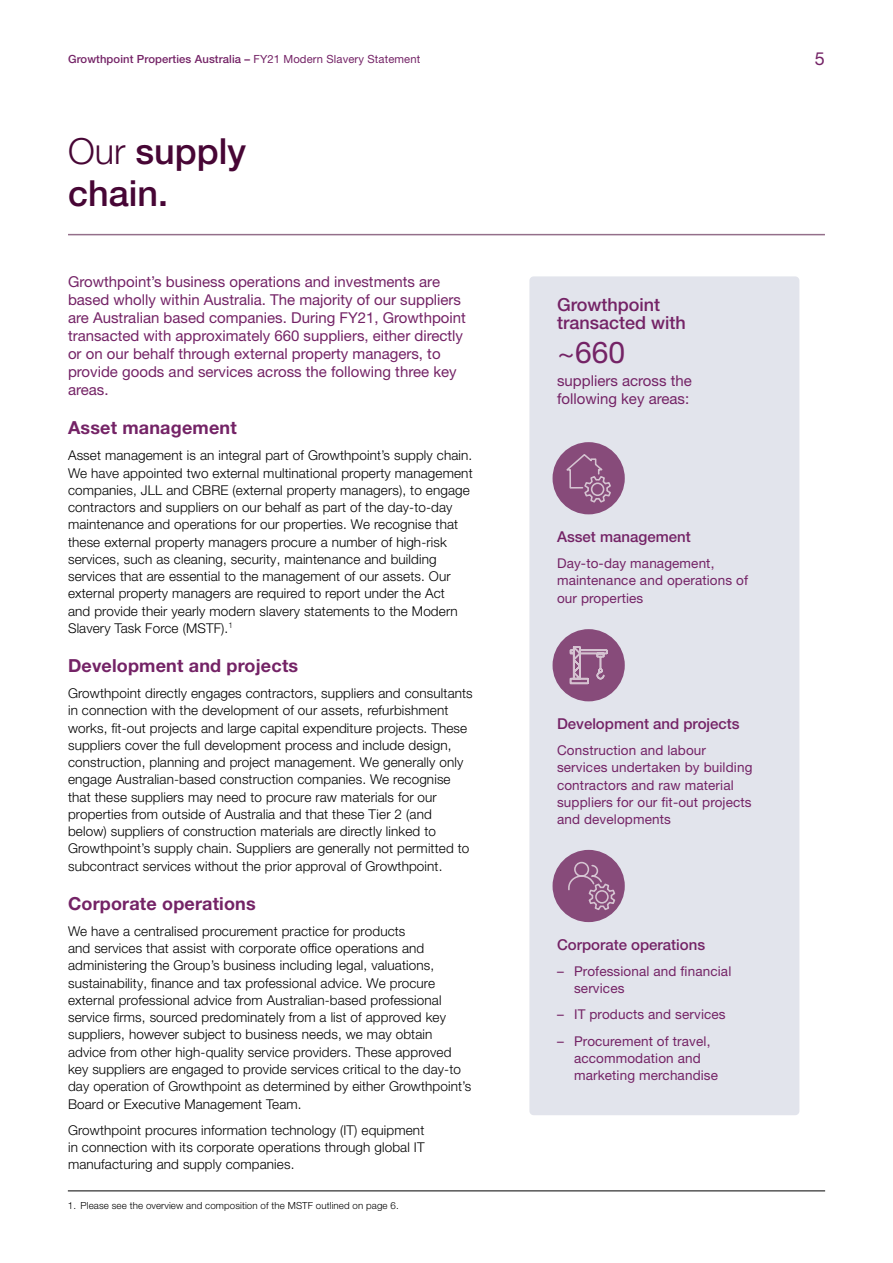
<style>
.page{position:relative;width:893px;height:1263px;background:#fff}
.page>*{position:absolute;margin:0;border:0;box-sizing:border-box;transform-origin:0 0}
.t1{font:500 36px/42px "Helvetica Neue LT Pro";color:#470635}
.t2{font:30px "Helvetica Neue LT Pro";color:#742366}
.t3{font:700 18px "Helvetica Neue LT Pro";letter-spacing:.01em;color:#742366}
.t4{font:500 18px/18px "Helvetica Neue LT Pro";color:#742366}
.t5{font:18px "Helvetica Neue LT Pro";color:#742366}
.t6{font:15px/18px "Helvetica Neue LT Pro";color:#742366}
.t7{font:500 15px "Helvetica Neue LT Pro";color:#742366}
.t8{font:300 13.5px/17.2px "Helvetica Neue LT Pro";letter-spacing:.01em;color:#000}
.t9{font:13.5px/17.2px "Helvetica Neue LT Pro";letter-spacing:.01em;color:#742366}
.t10{font:500 11.25px "Helvetica Neue LT Pro";letter-spacing:.01em;color:#742366}
.t11{font:300 9.75px "Helvetica Neue LT Pro";letter-spacing:.01em;color:#000}
.s1{font-weight:400}
.s2{font-weight:300}
</style>
<div class="page">
<hr style="left:68px;top:234px;width:757px;height:1px;background:#946f8a">
<div style="left:529px;top:276px;width:270px;height:839px;background:#e2e4ec;border-radius:4px"></div>
<div style="left:553px;top:629px;width:72px;height:72px;background:#874b7a;border-radius:50%"></div>
<svg style="left:569px;top:646px;width:39px;height:39px"></svg>
<div style="left:553px;top:442px;width:72px;height:72px;background:#874b7a;border-radius:50%"></div>
<svg style="left:563px;top:454px;width:48px;height:50px"></svg>
<div style="left:553px;top:850px;width:72px;height:72px;background:#874b7a;border-radius:50%"></div>
<svg style="left:568px;top:861px;width:48px;height:50px"></svg>
<hr style="left:68px;top:1190px;width:757px;height:1px;background:#000">
<p class="t10" style="left:68px;top:53px;width:354px">Growthpoint Properties Australia – <span class="s1">FY21 Modern Slavery Statement</span></p>
<h3 class="t5" style="left:815px;top:48px;width:12px">5</h3>
<h1 class="t1" style="left:68px;top:130px;width:180px"><span class="s2">Our</span> supply chain.</h1>
<p class="t6" style="left:68px;top:272px;width:399px">Growthpoint’s business operations and investments are based wholly within Australia. The majority of our suppliers are Australian based companies. During FY21, Growthpoint transacted with approximately 660 suppliers, either directly or on our behalf through external property managers, to provide goods and services across the following three key areas.</p>
<h3 class="t3" style="left:68px;top:416px;width:170px">Asset management</h3>
<p class="t8" style="left:68px;top:447px;width:406px">Asset management is an integral part of Growthpoint’s supply chain.<br>We have appointed two external multinational property management companies, JLL and CBRE (external property managers), to engage contractors and suppliers on our behalf as part of the day-to-day maintenance and operations for our properties. We recognise that these external property managers procure a number of high-risk services, such as cleaning, security, maintenance and building services that are essential to the management of our assets. Our external property managers are required to report under the Act<br>and provide their yearly modern slavery statements to the Modern Slavery Task Force (MSTF).<sup>1</sup></p>
<h3 class="t3" style="left:68px;top:654px;width:232px">Development and projects</h3>
<p class="t8" style="left:68px;top:684px;width:406px">Growthpoint directly engages contractors, suppliers and consultants in connection with the development of our assets, refurbishment works, fit-out projects and large capital expenditure projects. These suppliers cover the full development process and include design, construction, planning and project management. We generally only engage Australian-based construction companies. We recognise that these suppliers may need to procure raw materials for our properties from outside of Australia and that these Tier 2 (and below) suppliers of construction materials are directly linked to Growthpoint’s supply chain. Suppliers are generally not permitted to subcontract services without the prior approval of Growthpoint.</p>
<h3 class="t3" style="left:68px;top:892px;width:189px">Corporate operations</h3>
<p class="t8" style="left:68px;top:922px;width:405px">We have a centralised procurement practice for products<br>and services that assist with corporate office operations and administering the Group’s business including legal, valuations, sustainability, finance and tax professional advice. We procure external professional advice from Australian-based professional service firms, sourced predominately from a list of approved key suppliers, however subject to business needs, we may obtain advice from other high-quality service providers. These approved key suppliers are engaged to provide services critical to the day-to day operation of Growthpoint as determined by either Growthpoint’s Board or Executive Management Team.</p>
<p class="t8" style="left:68px;top:1121px;width:358px;text-align:justify">Growthpoint procures information technology (IT) equipment in connection with its corporate operations through global IT manufacturing and supply companies.</p>
<p class="t11" style="left:68px;top:1199px;width:332px">1. Please see the overview and composition of the MSTF outlined on page 6.</p>
<h3 class="t4" style="left:557px;top:295px;width:130px">Growthpoint transacted with</h3>
<h2 class="t2" style="left:557px;top:334px;width:70px">~660</h2>
<p class="t6" style="left:557px;top:371px;width:136px">suppliers across the following key areas:</p>
<p class="t7" style="left:557px;top:527px;width:135px">Asset management</p>
<p class="t9" style="left:557px;top:554px;width:193px">Day-to-day management, maintenance and operations of our properties</p>
<p class="t7" style="left:557px;top:714px;width:184px">Development and projects</p>
<p class="t9" style="left:557px;top:741px;width:197px">Construction and labour services undertaken by building contractors and raw material suppliers for our fit-out projects and developments</p>
<p class="t7" style="left:557px;top:935px;width:150px">Corporate operations</p>
<p class="t9" style="left:574px;top:962px;width:159px;text-indent:-17px">– Professional and financial services</p>
<p class="t9" style="left:557px;top:1005px;width:170px">– IT products and services</p>
<p class="t9" style="left:574px;top:1032px;width:146px;text-indent:-17px">– Procurement of travel, accommodation and marketing merchandise</p>
</div>
